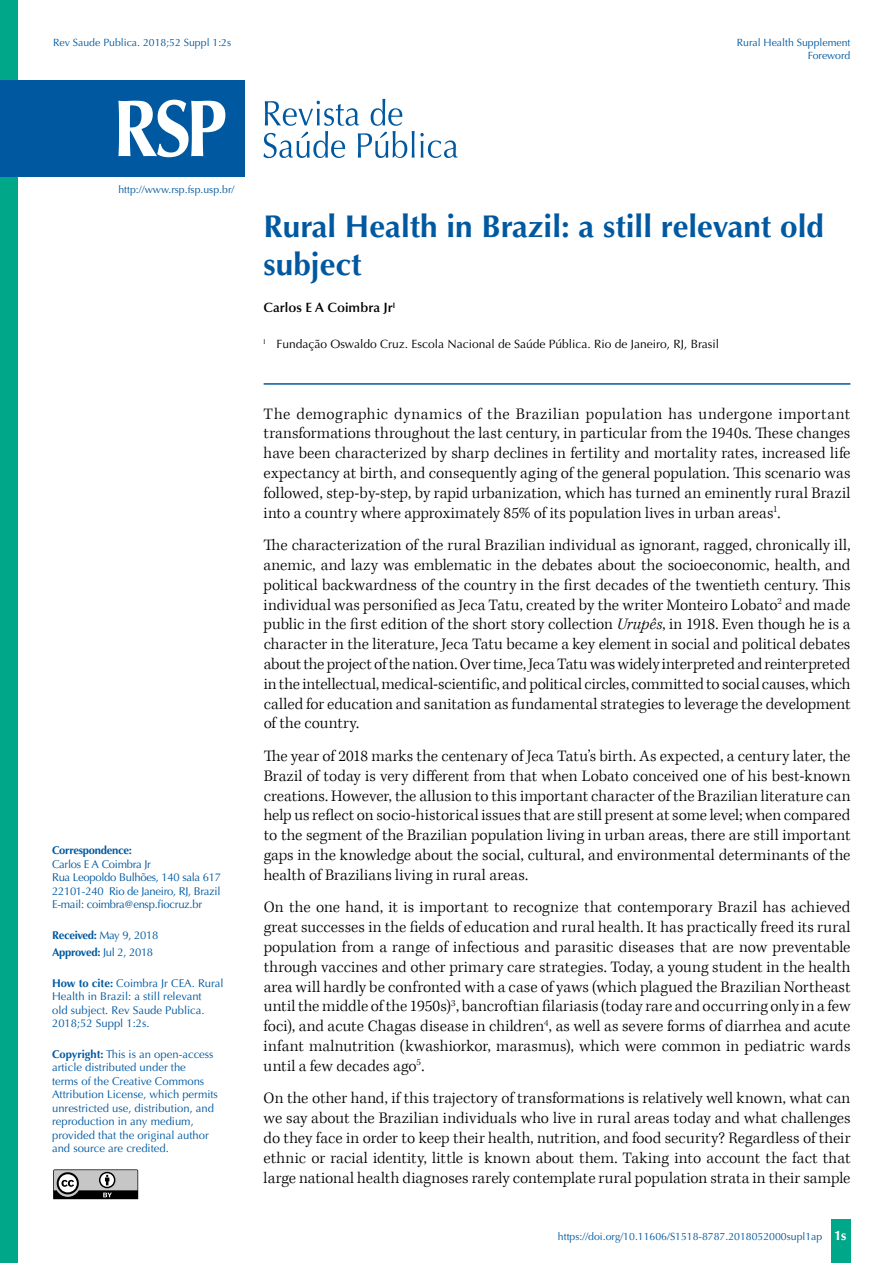
<style>
.page{position:relative;width:893px;height:1263px;background:#fff}
.page>*{position:absolute;margin:0;border:0;box-sizing:border-box;transform-origin:0 0}
.t1{font:700 31.5px/37.8px "Optima";color:#0059a0}
.t2{font:300 16.5px/19.8px "Kepler Std";letter-spacing:.005em;color:#000;text-align:justify}
.t3{font:600 13.5px "Optima";color:#000}
.t4{font:12px "Optima";color:#000}
.t5{font:11.25px/13.5px "Optima";color:#0059a0}
.t6{font:11.25px/13.5px "Optima";letter-spacing:-.025em;color:#0059a0}
.t7{font:700 11.25px/17.7px "Optima";letter-spacing:-.025em;color:#0059a0}
.t8{font:10.5px/12.6px "Optima";color:#0059a0;text-align:right}
.s1{font-weight:400}
.s2{font-weight:700}
.s3{font-style:italic}
.s4{font-weight:700;font-size:13.5px;color:#fff}
</style>
<div class="page">
<div style="left:831px;top:1220px;width:20px;height:43px;background:#00a788"></div>
<svg style="left:53px;top:1169px;width:85px;height:30px;background:#838383"></svg>
<div style="left:0;top:0;width:18px;height:1263px;background:#00a788"></div>
<hr style="left:264px;top:383px;width:586px;height:2px;background:#0059a0">
<svg style="left:263px;top:99px;width:195px;height:59px"></svg>
<div style="left:0;top:80px;width:244px;height:96px;background:#0059a0"></div>
<svg style="left:118px;top:100px;width:107px;height:57px"></svg>
<p class="t8" style="left:53px;top:36px;width:180px">Rev Saude Publica. 2018;52 Suppl 1:2s</p>
<p class="t8" style="left:737px;top:36px;width:115px">Rural Health Supplement<br>Foreword</p>
<p class="t8" style="left:118px;top:183px;width:117px">http://www.rsp.fsp.usp.br/</p>
<p class="t7" style="left:52px;top:842px;width:81px">Correspondence:</p>
<p class="t6" style="left:52px;top:857px;width:170px">Carlos E A Coimbra Jr<br>Rua Leopoldo Bulhões, 140 sala 617<br>22101-240 Rio de Janeiro, RJ, Brazil<br>E-mail: coimbra@ensp.fiocruz.br</p>
<p class="t7" style="left:52px;top:926px;width:108px">Received: <span class="s1">May 9, 2018<br></span>Approved: <span class="s1">Jul 2, 2018</span></p>
<p class="t5" style="left:52px;top:976px;width:173px"><span class="s2">How to cite:</span> Coimbra Jr CEA. Rural<br>Health in Brazil: a still relevant<br>old subject. Rev Saude Publica.<br>2018;52 Suppl 1:2s.</p>
<p class="t5" style="left:52px;top:1047px;width:167px"><span class="s2">Copyright:</span> This is an open-access article distributed under the<br>terms of the Creative Commons<br>Attribution License, which permits unrestricted use, distribution, and reproduction in any medium, provided that the original author and source are credited.</p>
<h1 class="t1" style="left:264px;top:208px;width:562px">Rural Health in Brazil: a still relevant old subject</h1>
<p class="t3" style="left:264px;top:300px;width:133px">Carlos E A Coimbra Jr<sup>I</sup></p>
<p class="t4" style="left:264px;top:337px;width:457px"><sup>I</sup> Fundação Oswaldo Cruz. Escola Nacional de Saúde Pública. Rio de Janeiro, RJ, Brasil</p>
<p class="t2" style="left:264px;top:404px;width:588px">The demographic dynamics of the Brazilian population has undergone important transformations throughout the last century, in particular from the 1940s. These changes have been characterized by sharp declines in fertility and mortality rates, increased life expectancy at birth, and consequently aging of the general population. This scenario was followed, step-by-step, by rapid urbanization, which has turned an eminently rural Brazil into a country where approximately 85% of its population lives in urban areas<sup>1</sup>.</p>
<p class="t2" style="left:264px;top:536px;width:588px">The characterization of the rural Brazilian individual as ignorant, ragged, chronically ill, anemic, and lazy was emblematic in the debates about the socioeconomic, health, and political backwardness of the country in the first decades of the twentieth century. This individual was personified as Jeca Tatu, created by the writer Monteiro Lobato<sup>2</sup> and made public in the first edition of the short story collection <span class="s3">Urupês</span>, in 1918. Even though he is a character in the literature, Jeca Tatu became a key element in social and political debates about the project of the nation. Over time, Jeca Tatu was widely interpreted and reinterpreted in the intellectual, medical-scientific, and political circles, committed to social causes, which called for education and sanitation as fundamental strategies to leverage the development of the country.</p>
<p class="t2" style="left:264px;top:747px;width:588px">The year of 2018 marks the centenary of Jeca Tatu’s birth. As expected, a century later, the Brazil of today is very different from that when Lobato conceived one of his best-known creations. However, the allusion to this important character of the Brazilian literature can help us reflect on socio-historical issues that are still present at some level; when compared to the segment of the Brazilian population living in urban areas, there are still important gaps in the knowledge about the social, cultural, and environmental determinants of the health of Brazilians living in rural areas.</p>
<p class="t2" style="left:264px;top:898px;width:588px">On the one hand, it is important to recognize that contemporary Brazil has achieved great successes in the fields of education and rural health. It has practically freed its rural population from a range of infectious and parasitic diseases that are now preventable through vaccines and other primary care strategies. Today, a young student in the health area will hardly be confronted with a case of yaws (which plagued the Brazilian Northeast until the middle of the 1950s)<sup>3</sup>, bancroftian filariasis (today rare and occurring only in a few foci), and acute Chagas disease in children<sup>4</sup>, as well as severe forms of diarrhea and acute infant malnutrition (kwashiorkor, marasmus), which were common in pediatric wards until a few decades ago<sup>5</sup>.</p>
<p class="t2" style="left:264px;top:1089px;width:588px">On the other hand, if this trajectory of transformations is relatively well known, what can we say about the Brazilian individuals who live in rural areas today and what challenges do they face in order to keep their health, nutrition, and food security? Regardless of their ethnic or racial identity, little is known about them. Taking into account the fact that large national health diagnoses rarely contemplate rural population strata in their sample</p>
<p class="t8" style="left:558px;top:1230px;width:290px">https://doi.org/10.11606/S1518-8787.2018052000supl1ap <span class="s4">1s</span></p>
</div>
